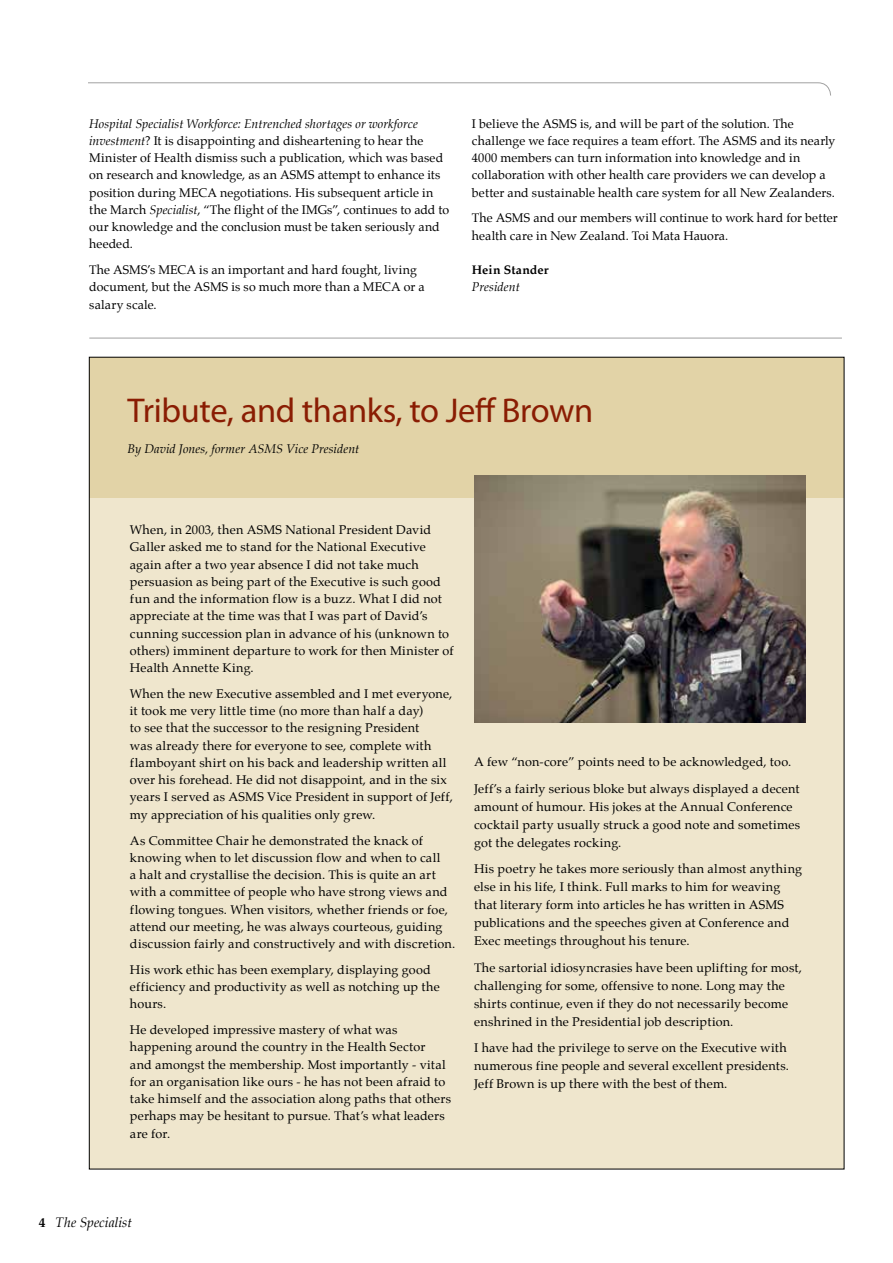
<style>
.page{position:relative;width:893px;height:1263px;background:#fff}
.page>*{position:absolute;margin:0;border:0;box-sizing:border-box;transform-origin:0 0}
.t1{font:34.5px "Myriad Pro";letter-spacing:-.01em;color:#8a1d03}
.t2{font:italic 13.5px "Palatino";letter-spacing:.005em;color:#000}
.t3{font:12.3px/17.2px "Palatino";letter-spacing:.015em;color:#000}
.t4{font:italic 12.3px "Palatino";letter-spacing:.01em;color:#000}
.t5{font:700 12.3px "Palatino";letter-spacing:.01em;color:#000}
.s1{font-style:italic}
.s2{font-weight:700;font-style:normal}
</style>
<div class="page">
<div style="left:89px;top:357px;width:755px;height:812px;background:#efe6cd"></div>
<div style="left:89px;top:357px;width:755px;height:140px;background:#e2d3a7"></div>
<img style="left:474px;top:476px;width:332px;height:247px">
<svg style="left:88px;top:82px;width:743px;height:14px"></svg>
<hr style="left:89px;top:338px;width:753px;height:1px;background:#000">
<p class="t3" style="left:89px;top:115px;width:362px"><span class="s1">Hospital Specialist Workforce: Entrenched shortages or workforce investment</span>? It is disappointing and disheartening to hear the Minister of Health dismiss such a publication, which was based on research and knowledge, as an ASMS attempt to enhance its position during MECA negotiations. His subsequent article in the March <span class="s1">Specialist</span>, “The flight of the IMGs”, continues to add to our knowledge and the conclusion must be taken seriously and heeded.</p>
<p class="t3" style="left:89px;top:261px;width:337px">The ASMS’s MECA is an important and hard fought, living document, but the ASMS is so much more than a MECA or a salary scale.</p>
<p class="t3" style="left:472px;top:115px;width:365px">I believe the ASMS is, and will be part of the solution. The challenge we face requires a team effort. The ASMS and its nearly 4000 members can turn information into knowledge and in collaboration with other health care providers we can develop a better and sustainable health care system for all New Zealanders.</p>
<p class="t3" style="left:472px;top:209px;width:367px">The ASMS and our members will continue to work hard for better health care in New Zealand. Toi Mata Hauora.</p>
<p class="t5" style="left:472px;top:259px;width:78px">Hein Stander</p>
<p class="t4" style="left:472px;top:277px;width:49px">President</p>
<h1 class="t1" style="left:128px;top:391px;width:467px">Tribute, and thanks, to Jeff Brown</h1>
<p class="t4" style="left:128px;top:439px;width:233px">By David Jones, former ASMS Vice President</p>
<p class="t3" style="left:130px;top:521px;width:325px">When, in 2003, then ASMS National President David Galler asked me to stand for the National Executive again after a two year absence I did not take much persuasion as being part of the Executive is such good fun and the information flow is a buzz. What I did not appreciate at the time was that I was part of David’s cunning succession plan in advance of his (unknown to others) imminent departure to work for then Minister of Health Annette King.</p>
<p class="t3" style="left:130px;top:685px;width:324px">When the new Executive assembled and I met everyone, it took me very little time (no more than half a day)<br>to see that the successor to the resigning President<br>was already there for everyone to see, complete with flamboyant shirt on his back and leadership written all over his forehead. He did not disappoint, and in the six years I served as ASMS Vice President in support of Jeff, my appreciation of his qualities only grew.</p>
<p class="t3" style="left:130px;top:832px;width:327px">As Committee Chair he demonstrated the knack of knowing when to let discussion flow and when to call<br>a halt and crystallise the decision. This is quite an art with a committee of people who have strong views and flowing tongues. When visitors, whether friends or foe, attend our meeting, he was always courteous, guiding discussion fairly and constructively and with discretion.</p>
<p class="t3" style="left:130px;top:961px;width:311px">His work ethic has been exemplary, displaying good efficiency and productivity as well as notching up the hours.</p>
<p class="t3" style="left:130px;top:1021px;width:323px">He developed impressive mastery of what was happening around the country in the Health Sector<br>and amongst the membership. Most importantly - vital for an organisation like ours - he has not been afraid to take himself and the association along paths that others perhaps may be hesitant to pursue. That’s what leaders are for.</p>
<p class="t3" style="left:474px;top:748px;width:327px;line-height:26.5px">A few “non-core” points need to be acknowledged, too.<br>Jeff’s a fairly serious bloke but always displayed a decent</p>
<p class="t3" style="left:474px;top:797px;width:327px;line-height:18px">amount of humour. His jokes at the Annual Conference cocktail party usually struck a good note and sometimes got the delegates rocking.</p>
<p class="t3" style="left:474px;top:860px;width:330px;line-height:18px">His poetry he takes more seriously than almost anything else in his life, I think. Full marks to him for weaving that literary form into articles he has written in ASMS publications and the speeches given at Conference and Exec meetings throughout his tenure.</p>
<p class="t3" style="left:474px;top:958px;width:329px;line-height:18px">The sartorial idiosyncrasies have been uplifting for most, challenging for some, offensive to none. Long may the shirts continue, even if they do not necessarily become enshrined in the Presidential job description.</p>
<p class="t3" style="left:474px;top:1039px;width:316px;line-height:18px">I have had the privilege to serve on the Executive with numerous fine people and several excellent presidents.<br>Jeff Brown is up there with the best of them.</p>
<p class="t2" style="left:39px;top:1212px;width:95px"><span class="s2">4</span> The Specialist</p>
</div>
